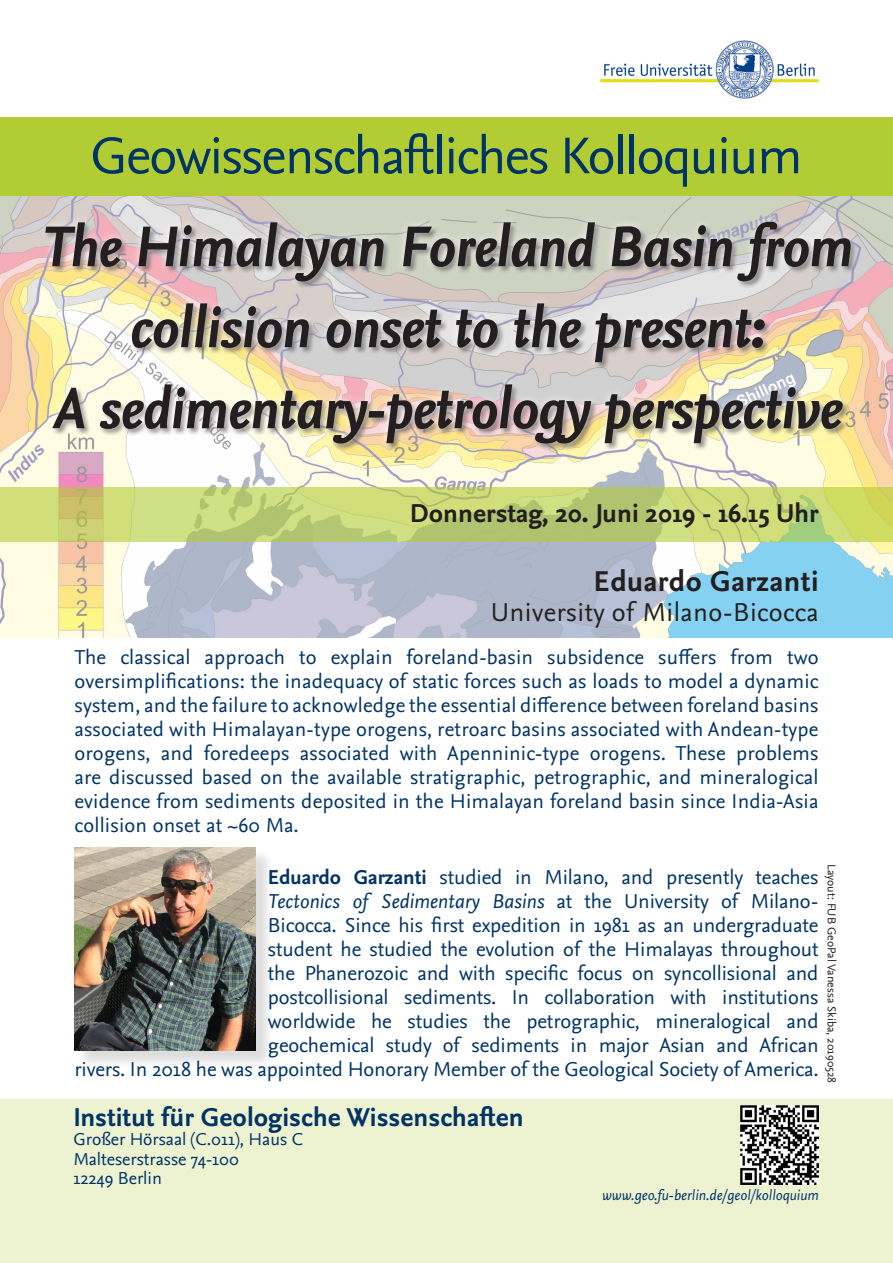
<style>
.page{position:relative;width:893px;height:1263px;background:#fff}
.page>*{position:absolute;margin:0;border:0;box-sizing:border-box;transform-origin:0 0}
.Headline{font:italic 700 60px/81px "Nexus Sans Pro";letter-spacing:-.015em;color:#231f20;text-align:center}
.Headline-2{font:54px "Nexus Sans Pro";letter-spacing:-.03em;color:#036}
.Headline-3{font:700 30px "Nexus Sans Pro";letter-spacing:.015em;color:#231f20}
.Unterzeile{font:700 27px "Nexus Sans Pro";color:#036}
.Unterzeile-2{font:700 27px "Nexus Sans Pro";color:#231f20}
.Headline-4{font:27px "Nexus Sans Pro";letter-spacing:.015em;color:#231f20}
.Headline-5{font:21px/24px "Nexus Sans Pro";letter-spacing:-.005em;color:#036;text-align:right}
.Unterzeile-3{font:18px "Nexus Sans Pro";color:#036}
.Unterzeile-4{font:italic 15px "Nexus Sans Pro";color:#036}
.t1{font:12px "Nexus Sans Pro";color:#231f20}
.s1{font-weight:700}
.s2{font-style:italic}
</style>
<div class="page">
<img style="left:600px;top:40px;width:219px;height:59px">
<img style="left:0;top:196px;width:893px;height:442px">
<svg style="left:0;top:487px;width:893px;height:54px;background:#c4d475"></svg>
<div style="left:37px;top:213px;width:823px;height:240px;background:#fff;opacity:.75"></div>
<div style="left:0;top:1099px;width:893px;height:164px;background:#edf3d1"></div>
<div style="left:0;top:117px;width:893px;height:79px;background:#b2cc33"></div>
<img style="left:740px;top:1106px;width:79px;height:78px">
<div style="left:77px;top:849px;width:197px;height:220px;background:#231f20;opacity:.15"></div>
<img style="left:74px;top:847px;width:181px;height:203px">
<p class="Headline-2" style="left:90px;top:115px;width:714px">Geowissenschaftliches Kolloquium</p>
<p class="Headline" style="left:41px;top:203px;width:813px">The Himalayan Foreland Basin from collision onset to the present:</p>
<p class="Headline" style="left:52px;top:365px;width:791px">A sedimentary-petrology perspective</p>
<p class="Unterzeile-2" style="left:410px;top:493px;width:410px">Donnerstag, 20. Juni 2019 - 16.15 Uhr</p>
<p class="Headline-3" style="left:593px;top:558px;width:227px">Eduardo Garzanti</p>
<p class="Headline-4" style="left:491px;top:592px;width:329px">University of Milano-Bicocca</p>
<p class="Headline-5" style="left:74px;top:644px;width:746px;text-align:justify">The classical approach to explain foreland-basin subsidence suffers from two oversimplifications: the inadequacy of static forces such as loads to model a dynamic system, and the failure to acknowledge the essential difference between foreland basins associated with Himalayan-type orogens, retroarc basins associated with Andean-type orogens, and foredeeps associated with Apenninic-type orogens. These problems are discussed based on the available stratigraphic, petrographic, and mineralogical evidence from sediments deposited in the Himalayan foreland basin since India-Asia collision onset at ~60 Ma.</p>
<p class="Headline-5" style="left:74px;top:864px;width:746px"><span class="s1">Eduardo Garzanti</span> studied in Milano, and presently teaches<br><span class="s2">Tectonics of Sedimentary Basins</span> at the University of Milano-<br>Bicocca. Since his first expedition in 1981 as an undergraduate<br>student he studied the evolution of the Himalayas throughout<br>the Phanerozoic and with specific focus on syncollisional and<br>postcollisional sediments. In collaboration with institutions<br>worldwide he studies the petrographic, mineralogical and<br>geochemical study of sediments in major Asian and African<br>rivers. In 2018 he was appointed Honorary Member of the Geological Society of America.</p>
<p class="t1" style="left:841px;top:864px;width:221px;rotate:90deg">Layout: FUB GeoPal Vanessa Skiba, 20190528</p>
<p class="Unterzeile" style="left:73px;top:1097px;width:452px">Institut für Geologische Wissenschaften</p>
<p class="Unterzeile-3" style="left:73px;top:1126px;width:231px">Großer Hörsaal (C.011), Haus C</p>
<p class="Unterzeile-3" style="left:73px;top:1145px;width:167px">Malteserstrasse 74-100</p>
<p class="Unterzeile-3" style="left:73px;top:1165px;width:90px">12249 Berlin</p>
<p class="Unterzeile-4" style="left:602px;top:1184px;width:218px">www.geo.fu-berlin.de/geol/kolloquium</p>
</div>
